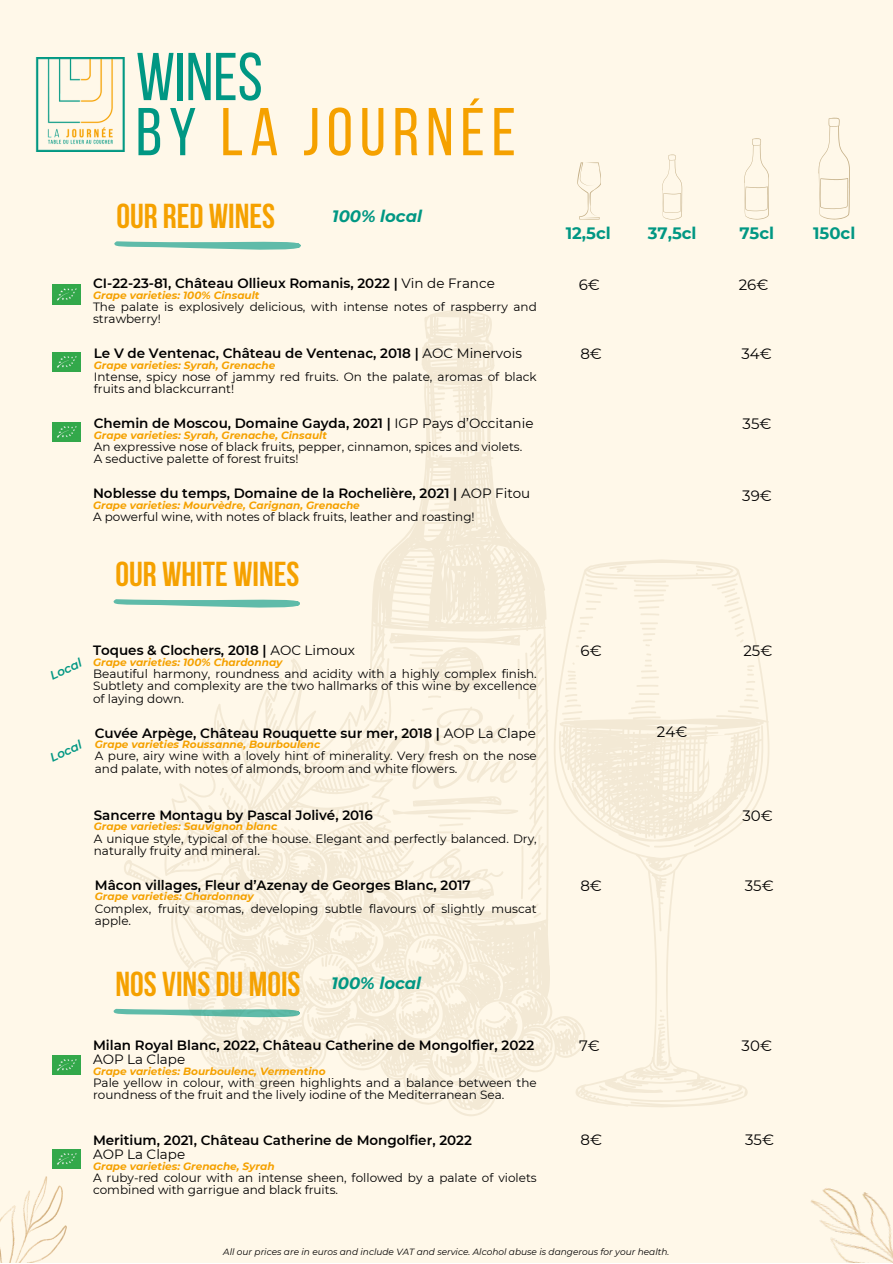
<style>
.page{position:relative;width:893px;height:1264px;background:#fff}
.page>*{position:absolute;margin:0;border:0;box-sizing:border-box;transform-origin:0 0}
.t1{font:67.5px "Bebas Neue";letter-spacing:.1em;color:#f5a100}
.t2{font:67.5px "Bebas Neue";color:#009783}
.t3{font:700 34.5px "Bebas Neue";color:#f5a100}
.t4{font:700 16.5px "Montserrat";color:#009783}
.t5{font:italic 700 16.5px "Montserrat";color:#009783}
.t6{font:15px "Montserrat";color:#000}
.t7{font:600 13.5px "Montserrat";color:#000}
.t8{font:13.5px "Montserrat";color:#000}
.t9{font:12px/12.3px "Montserrat";color:#000}
.t10{font:italic 600 12px "Montserrat";color:#009783}
.t11{font:italic 700 10.5px "Montserrat";color:#f5a100}
.t12{font:italic 9px "Montserrat";color:#000}
.s1{color:#009783}
.s2{font-weight:400}
</style>
<div class="page">
<div style="left:0;top:0;width:892px;height:1262px;background:#fff8e9"></div>
<img style="left:35px;top:57px;width:90px;height:94px">
<img style="left:0;top:1176px;width:67px;height:86px">
<img style="left:810px;top:1188px;width:82px;height:74px">
<svg style="left:662px;top:155px;width:20px;height:64px"></svg>
<svg style="left:744px;top:138px;width:24px;height:81px"></svg>
<svg style="left:818px;top:118px;width:31px;height:101px"></svg>
<svg style="left:577px;top:162px;width:24px;height:57px"></svg>
<svg style="left:589px;top:559px;width:180px;height:548px"></svg>
<svg style="left:589px;top:616px;width:4px;height:22px"></svg>
<svg style="left:711px;top:578px;width:37px;height:73px"></svg>
<svg style="left:663px;top:1077px;width:10px;height:3px"></svg>
<svg style="left:620px;top:1078px;width:22px;height:8px"></svg>
<svg style="left:598px;top:1084px;width:10px;height:7px"></svg>
<svg style="left:701px;top:1083px;width:42px;height:14px"></svg>
<svg style="left:656px;top:1009px;width:11px;height:57px"></svg>
<svg style="left:633px;top:579px;width:36px;height:36px"></svg>
<svg style="left:639px;top:622px;width:19px;height:24px"></svg>
<svg style="left:640px;top:653px;width:19px;height:25px"></svg>
<hr style="left:636px;top:684px;width:22px;height:3px;background:#c4af87">
<svg style="left:628px;top:693px;width:31px;height:21px"></svg>
<svg style="left:727px;top:665px;width:32px;height:49px"></svg>
<svg style="left:589px;top:565px;width:37px;height:45px"></svg>
<svg style="left:695px;top:565px;width:17px;height:6px"></svg>
<svg style="left:124px;top:309px;width:465px;height:807px"></svg>
<svg style="left:346px;top:850px;width:8px;height:10px"></svg>
<svg style="left:246px;top:858px;width:4px;height:13px"></svg>
<svg style="left:392px;top:795px;width:151px;height:123px"></svg>
<svg style="left:323px;top:811px;width:5px;height:11px"></svg>
<svg style="left:347px;top:808px;width:3px;height:10px"></svg>
<svg style="left:358px;top:806px;width:3px;height:11px"></svg>
<svg style="left:369px;top:801px;width:4px;height:4px"></svg>
<svg style="left:357px;top:770px;width:8px;height:14px"></svg>
<svg style="left:373px;top:765px;width:6px;height:6px"></svg>
<svg style="left:383px;top:711px;width:5px;height:13px"></svg>
<svg style="left:181px;top:861px;width:9px;height:5px"></svg>
<svg style="left:268px;top:778px;width:42px;height:69px"></svg>
<svg style="left:240px;top:729px;width:9px;height:21px"></svg>
<svg style="left:233px;top:773px;width:5px;height:6px"></svg>
<svg style="left:224px;top:757px;width:7px;height:7px"></svg>
<svg style="left:220px;top:735px;width:6px;height:7px"></svg>
<svg style="left:234px;top:802px;width:5px;height:11px"></svg>
<svg style="left:219px;top:787px;width:5px;height:9px"></svg>
<svg style="left:368px;top:976px;width:17px;height:8px"></svg>
<svg style="left:334px;top:920px;width:40px;height:17px"></svg>
<svg style="left:289px;top:866px;width:11px;height:6px"></svg>
<svg style="left:227px;top:885px;width:98px;height:51px"></svg>
<svg style="left:218px;top:1058px;width:20px;height:12px"></svg>
<svg style="left:282px;top:1038px;width:11px;height:19px"></svg>
<svg style="left:549px;top:1020px;width:17px;height:9px"></svg>
<svg style="left:399px;top:938px;width:136px;height:140px"></svg>
<svg style="left:113px;top:597px;width:187px;height:12px"></svg>
<svg style="left:114px;top:241px;width:186px;height:9px"></svg>
<img style="left:52px;top:422px;width:28px;height:19px">
<img style="left:52px;top:352px;width:28px;height:19px">
<img style="left:52px;top:285px;width:28px;height:19px">
<svg style="left:113px;top:947px;width:243px;height:80px"></svg>
<img style="left:52px;top:1055px;width:28px;height:19px">
<img style="left:52px;top:1149px;width:28px;height:19px">
<p class="t2" style="left:136px;top:49px;width:128px">WINES</p>
<p class="t1" style="left:136px;top:105px;width:381px"><span class="s1">BY</span> LA JOURNÉE</p>
<p class="t3" style="left:116px;top:202px;width:160px">OUR RED WINES</p>
<p class="t5" style="left:332px;top:206px;width:91px">100% local</p>
<p class="t7" style="left:93px;top:275px;width:403px">CI-22-23-81, Château Ollieux Romanis, 2022 | <span class="s2">Vin de France</span></p>
<p class="t11" style="left:93px;top:289px;width:168px">Grape varieties: 100% Cinsault</p>
<p class="t9" style="left:93px;top:301px;width:445px">The palate is explosively delicious, with intense notes of raspberry and strawberry!</p>
<p class="t7" style="left:94px;top:345px;width:429px">Le V de Ventenac, Château de Ventenac, 2018 | <span class="s2">AOC Minervois</span></p>
<p class="t11" style="left:94px;top:358px;width:183px">Grape varieties: Syrah, Grenache</p>
<p class="t9" style="left:94px;top:370px;width:444px">Intense, spicy nose of jammy red fruits. On the palate, aromas of black fruits and blackcurrant!</p>
<p class="t7" style="left:94px;top:415px;width:441px">Chemin de Moscou, Domaine Gayda, 2021 | <span class="s2">IGP Pays d’Occitanie</span></p>
<p class="t11" style="left:94px;top:428px;width:234px">Grape varieties: Syrah, Grenache, Cinsault</p>
<p class="t9" style="left:94px;top:440px;width:430px">An expressive nose of black fruits, pepper, cinnamon, spices and violets.</p>
<p class="t9" style="left:94px;top:452px;width:206px">A seductive palette of forest fruits!</p>
<p class="t7" style="left:93px;top:485px;width:439px">Noblesse du temps, Domaine de la Rochelière, 2021 | <span class="s2">AOP Fitou</span></p>
<p class="t11" style="left:93px;top:498px;width:268px">Grape varieties: Mourvèdre, Carignan, Grenache</p>
<p class="t9" style="left:93px;top:510px;width:383px">A powerful wine, with notes of black fruits, leather and roasting!</p>
<p class="t3" style="left:116px;top:560px;width:185px">OUR WHITE WINES</p>
<p class="t4" style="left:565px;top:222px;width:46px">12,5cl</p>
<p class="t4" style="left:647px;top:222px;width:50px">37,5cl</p>
<p class="t4" style="left:739px;top:222px;width:36px">75cl</p>
<p class="t4" style="left:813px;top:222px;width:44px">150cl</p>
<p class="t6" style="left:578px;top:275px;width:23px">6€</p>
<p class="t6" style="left:738px;top:275px;width:31px">26€</p>
<p class="t6" style="left:580px;top:344px;width:23px">8€</p>
<p class="t6" style="left:741px;top:344px;width:32px">34€</p>
<p class="t6" style="left:742px;top:414px;width:30px">35€</p>
<p class="t6" style="left:742px;top:486px;width:31px">39€</p>
<p class="t10" style="left:48px;top:669px;width:35px;rotate:-25deg">Local</p>
<p class="t10" style="left:48px;top:751px;width:35px;rotate:-25deg">Local</p>
<p class="t7" style="left:93px;top:642px;width:263px">Toques &amp; Clochers, 2018 | <span class="s2">AOC Limoux</span></p>
<p class="t11" style="left:93px;top:655px;width:191px">Grape varieties: 100% Chardonnay</p>
<p class="t9" style="left:93px;top:667px;width:445px;text-align:justify">Beautiful harmony, roundness and acidity with a highly complex finish.<br>Subtlety and complexity are the two hallmarks of this wine by excellence of laying down.</p>
<p class="t7" style="left:95px;top:724px;width:442px">Cuvée Arpège, Château Rouquette sur mer, 2018 | <span class="s2">AOP La Clape</span></p>
<p class="t11" style="left:95px;top:738px;width:227px">Grape varieties Roussanne, Bourboulenc</p>
<p class="t9" style="left:95px;top:750px;width:443px">A pure, airy wine with a lovely hint of minerality. Very fresh on the nose and palate, with notes of almonds, broom and white flowers.</p>
<p class="t7" style="left:94px;top:806px;width:280px">Sancerre Montagu by Pascal Jolivé, 2016</p>
<p class="t11" style="left:94px;top:820px;width:185px">Grape varieties: Sauvignon blanc</p>
<p class="t9" style="left:94px;top:832px;width:444px">A unique style, typical of the house. Elegant and perfectly balanced. Dry, naturally fruity and mineral.</p>
<p class="t7" style="left:95px;top:876px;width:377px">Mâcon villages, Fleur d’Azenay de Georges Blanc, 2017</p>
<p class="t11" style="left:95px;top:890px;width:160px">Grape varieties: Chardonnay</p>
<p class="t9" style="left:95px;top:902px;width:443px">Complex, fruity aromas, developing subtle flavours of slightly muscat apple.</p>
<p class="t3" style="left:116px;top:969px;width:186px">NOS VINS DU MOIS</p>
<p class="t5" style="left:331px;top:973px;width:91px">100% local</p>
<p class="t7" style="left:93px;top:1037px;width:442px">Milan Royal Blanc, 2022, Château Catherine de Mongolfier, 2022</p>
<p class="t8" style="left:93px;top:1051px;width:94px">AOP La Clape</p>
<p class="t11" style="left:93px;top:1064px;width:234px">Grape varieties: Bourboulenc, Vermentino</p>
<p class="t9" style="left:93px;top:1076px;width:445px">Pale yellow in colour, with green highlights and a balance between the roundness of the fruit and the lively iodine of the Mediterranean Sea.</p>
<p class="t7" style="left:93px;top:1131px;width:380px">Meritium, 2021, Château Catherine de Mongolfier, 2022</p>
<p class="t8" style="left:93px;top:1145px;width:94px">AOP La Clape</p>
<p class="t11" style="left:93px;top:1159px;width:183px">Grape varieties: Grenache, Syrah</p>
<p class="t9" style="left:93px;top:1171px;width:445px">A ruby-red colour with an intense sheen, followed by a palate of violets combined with garrigue and black fruits.</p>
<p class="t6" style="left:580px;top:642px;width:23px">6€</p>
<p class="t6" style="left:743px;top:642px;width:31px">25€</p>
<p class="t6" style="left:657px;top:722px;width:32px">24€</p>
<p class="t6" style="left:742px;top:806px;width:32px">30€</p>
<p class="t6" style="left:580px;top:876px;width:23px">8€</p>
<p class="t6" style="left:744px;top:876px;width:30px">35€</p>
<p class="t6" style="left:579px;top:1036px;width:22px">7€</p>
<p class="t6" style="left:741px;top:1036px;width:32px">30€</p>
<p class="t6" style="left:580px;top:1130px;width:23px">8€</p>
<p class="t6" style="left:745px;top:1130px;width:30px">35€</p>
<p class="t12" style="left:223px;top:1246px;width:447px">All our prices are in euros and include VAT and service. Alcohol abuse is dangerous for your health.</p>
</div>
